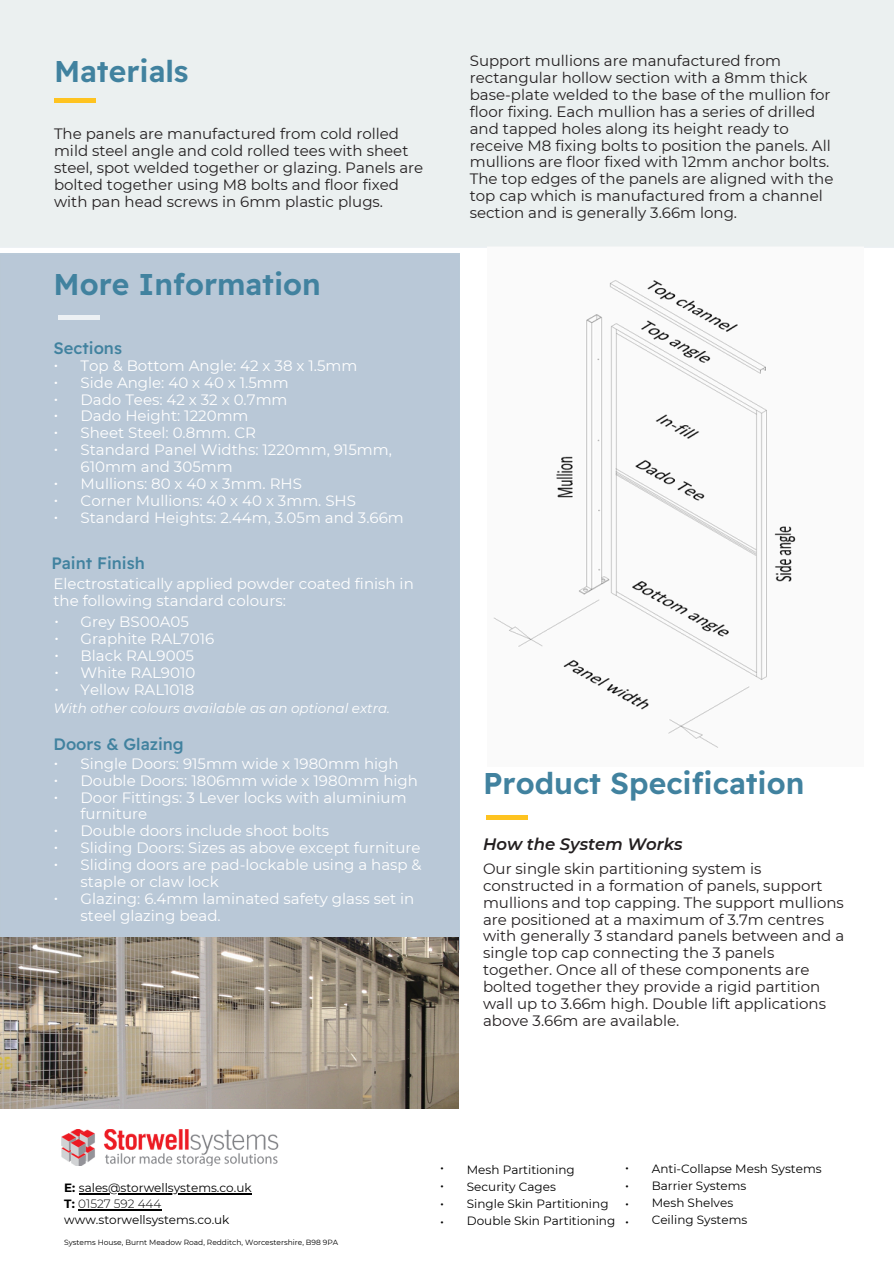
<style>
.page{position:relative;width:894px;height:1264px;background:#fff}
.page>*{position:absolute;margin:0;border:0;box-sizing:border-box;transform-origin:0 0}
.t1{font:600 30px "Readex Pro";color:#41829f}
.t2{font:500 16.5px "Readex Pro";color:#41829f}
.t3{font:italic 600 16.5px "Montserrat";color:#231f20}
.t4{font:15px/16.8px "Montserrat";color:#231f20}
.t5{font:15px/16.8px "Montserrat";color:#fff}
.t6{font:100 15px/16.8px "Raleway";color:#fff;text-align:justify}
.t7{font:italic 13.5px "Montserrat";color:#fff}
.t8{font:100 13.5px/18px "Raleway";color:#000;text-align:justify}
.t9{font:12px/17px "Montserrat";color:#000}
.t10{font:7.5px "Montserrat";color:#000}
.s1{font-weight:700}
.s2{font-weight:300}
</style>
<div class="page">
<img style="left:0;top:0;width:893px;height:954px">
<img style="left:0;top:937px;width:458px;height:171px">
<div style="left:54px;top:98px;width:42px;height:5px;background:#fec320"></div>
<hr style="left:58px;top:315px;width:41px;height:4px;background:#edf1f4">
<hr style="left:486px;top:815px;width:42px;height:4px;background:#fec320">
<img style="left:61px;top:1129px;width:218px;height:36px">
<hr style="left:79px;top:1193px;width:172px;height:1px;background:#000">
<hr style="left:78px;top:1209px;width:83px;height:1px;background:#000">
<h3 class="t1" style="left:54px;top:52px;width:136px">Materials</h3>
<p class="t4" style="left:54px;top:125px;width:371px">The panels are manufactured from cold rolled mild steel angle and cold rolled tees with sheet steel, spot welded together or glazing. Panels are bolted together using M8 bolts and floor fixed with pan head screws in 6mm plastic plugs.</p>
<h1 class="t1" style="left:54px;top:265px;width:269px">More Information</h1>
<h2 class="t2" style="left:54px;top:338px;width:70px">Sections</h2>
<p class="t6" style="left:54px;top:357px;width:7px">• •</p>
<h1 class="t6" style="left:54px;top:391px;width:7px">• • • •</h1>
<h2 class="t6" style="left:54px;top:475px;width:7px">•</h2>
<p class="t6" style="left:54px;top:492px;width:7px">• •</p>
<h3 class="t5" style="left:81px;top:357px;width:313px">Top &amp; Bottom Angle: 42 x 38 x 1.5mm<br>Side Angle: 40 x 40 x 1.5mm<br>Dado Tees: 42 x 32 x 0.7mm<br>Dado Height: 1220mm<br>Sheet Steel: 0.8mm. CR<br>Standard Panel Widths: 1220mm, 915mm,<br>610mm and 305mm<br>Mullions: 80 x 40 x 3mm. RHS<br>Corner Mullions: 40 x 40 x 3mm. SHS</h3>
<p class="t5" style="left:81px;top:509px;width:324px">Standard Heights: 2.44m, 3.05m and 3.66m</p>
<p class="t2" style="left:51px;top:552px;width:95px">Paint Finish</p>
<h2 class="t5" style="left:54px;top:575px;width:361px">Electrostatically applied powder coated finish in the following standard colours:</h2>
<p class="t6" style="left:54px;top:613px;width:7px">• • •</p>
<p class="t6" style="left:54px;top:664px;width:7px">• •</p>
<h3 class="t5" style="left:81px;top:613px;width:135px">Grey BS00A05<br>Graphite RAL7016<br>Black RAL9005<br>White RAL9010<br>Yellow RAL1018</h3>
<h3 class="t7" style="left:54px;top:700px;width:338px">With other colours available as an optional extra.</h3>
<p class="t2" style="left:54px;top:733px;width:132px">Doors &amp; Glazing</p>
<p class="t6" style="left:54px;top:755px;width:7px">• • •</p>
<p class="t6" style="left:54px;top:822px;width:7px">• • •</p>
<p class="t6" style="left:54px;top:890px;width:7px">•</p>
<h3 class="t5" style="left:81px;top:755px;width:342px">Single Doors: 915mm wide x 1980mm high Double Doors: 1806mm wide x 1980mm high Door Fittings: 3 Lever locks with aluminium furniture<br>Double doors include shoot bolts<br>Sliding Doors: Sizes as above except furniture Sliding doors are pad-lockable using a hasp &amp; staple or claw lock<br>Glazing: 6.4mm laminated safety glass set in steel glazing bead.</h3>
<h3 class="t4" style="left:469px;top:52px;width:365px">Support mullions are manufactured from rectangular hollow section with a 8mm thick base-plate welded to the base of the mullion for floor fixing. Each mullion has a series of drilled and tapped holes along its height ready to receive M8 fixing bolts to position the panels. All mullions are floor fixed with 12mm anchor bolts.<br>The top edges of the panels are aligned with the top cap which is manufactured from a channel section and is generally 3.66m long.</h3>
<h2 class="t1" style="left:483px;top:763px;width:323px">Product Specification</h2>
<p class="t3" style="left:483px;top:833px;width:201px">How the System Works</p>
<h4 class="t4" style="left:483px;top:860px;width:362px">Our single skin partitioning system is constructed in a formation of panels, support mullions and top capping. The support mullions are positioned at a maximum of 3.7m centres with generally 3 standard panels between and a single top cap connecting the 3 panels together. Once all of these components are bolted together they provide a rigid partition wall up to 3.66m high. Double lift applications above 3.66m are available.</h4>
<p class="t9" style="left:64px;top:1179px;width:189px;line-height:16px"><span class="s1">E:</span> sales@storwellsystems.co.uk<br><span class="s1">T:</span> <span class="s2">01527 592 444 </span>www.storwellsystems.co.uk</p>
<p class="t10" style="left:64px;top:1237px;width:275px">Systems House, Burnt Meadow Road, Redditch, Worcestershire, B98 9PA</p>
<p class="t9" style="left:466px;top:1160px;width:150px">Mesh Partitioning<br>Security Cages<br>Single Skin Partitioning<br>Double Skin Partitioning</p>
<p class="t9" style="left:651px;top:1160px;width:171px">Anti-Collapse Mesh Systems<br>Barrier Systems<br>Mesh Shelves<br>Ceiling Systems</p>
<h5 class="t8" style="left:439px;top:1159px;width:6px">• • • •</h5>
<h5 class="t8" style="left:624px;top:1158px;width:6px">• • • •</h5>
</div>
